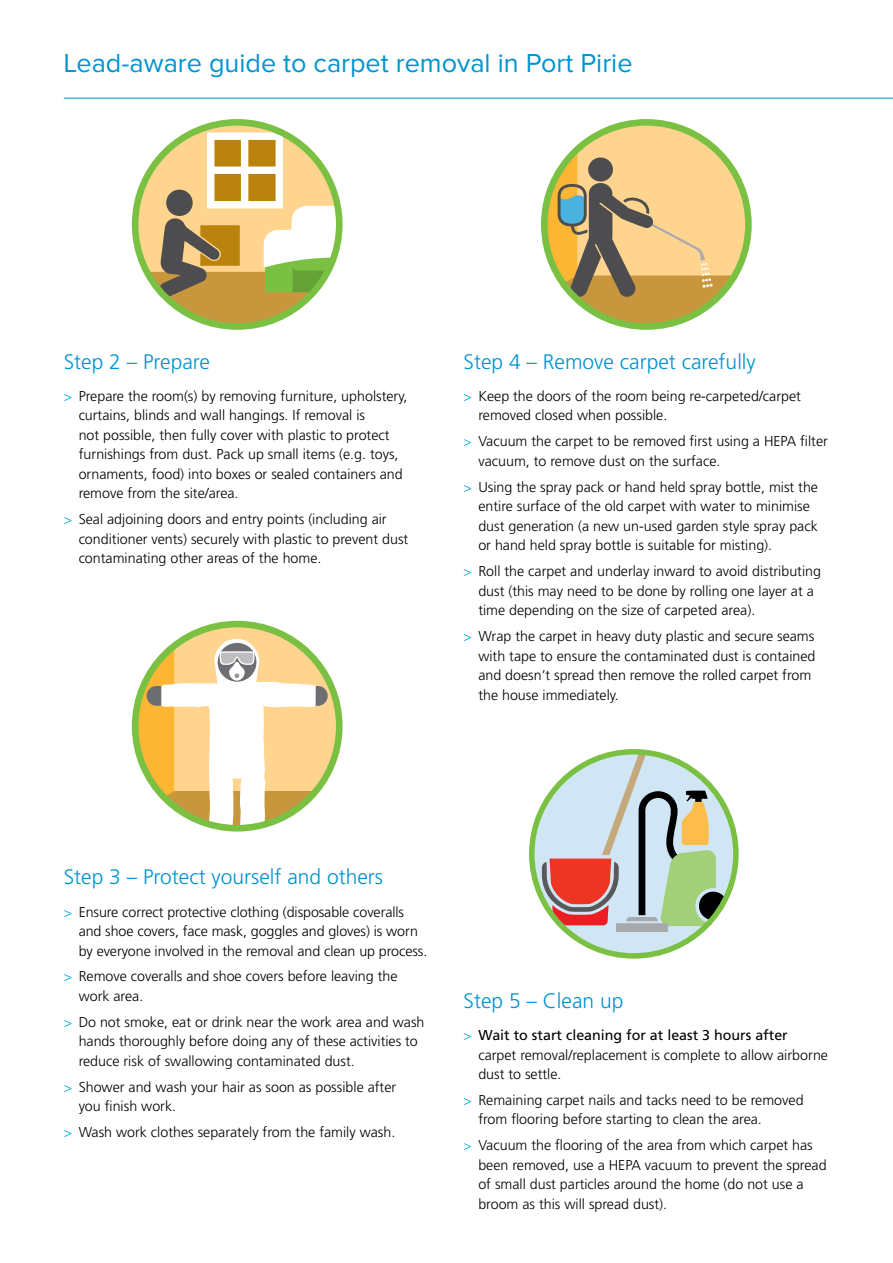
<style>
.page{position:relative;width:893px;height:1263px;background:#fff}
.page>*{position:absolute;margin:0;border:0;box-sizing:border-box;transform-origin:0 0}
.t1{font:27px "Proxima Nova";color:#0093d0}
.t2{font:300 21px "Frutiger";color:#0093d0}
.t3{font:300 14.25px/19.5px "Frutiger";color:#000}
.s1{font-size:13.5px;color:#03a9db}
.s2{font-weight:400}
</style>
<div class="page">
<hr style="left:64px;top:98px;width:829px;height:1px;background:#0093d0">
<svg style="left:135px;top:122px;width:204px;height:204px;background:#ebd183"></svg>
<div style="left:207px;top:133px;width:76px;height:75px;background:#ba830d;border:7px solid #fff"></div>
<div style="left:241px;top:136px;width:7px;height:68px;background:#fff"></div>
<div style="left:210px;top:167px;width:69px;height:7px;background:#fff"></div>
<svg style="left:147px;top:188px;width:193px;height:139px"></svg>
<div style="left:132px;top:119px;width:211px;height:211px;border:7px solid #7ac143;border-radius:50%"></div>
<svg style="left:135px;top:624px;width:204px;height:204px;background:#e7d080"></svg>
<div style="left:146px;top:686px;width:182px;height:20px;background:#6d6e71;border-radius:10px"></div>
<svg style="left:132px;top:639px;width:184px;height:191px"></svg>
<div style="left:132px;top:621px;width:211px;height:210px;border:7px solid #7ac143;border-radius:50%"></div>
<svg style="left:544px;top:122px;width:204px;height:204px;background:#e8d081"></svg>
<svg style="left:542px;top:148px;width:194px;height:179px;background:#d4ba7f"></svg>
<div style="left:541px;top:119px;width:211px;height:211px;border:7px solid #7ac143;border-radius:50%"></div>
<svg style="left:532px;top:752px;width:204px;height:204px;background:#c1dfd5"></svg>
<div style="left:616px;top:923px;width:52px;height:9px;background:#a7a9ac"></div>
<svg style="left:542px;top:752px;width:185px;height:174px;background:#c0bfb3"></svg>
<div style="left:529px;top:749px;width:210px;height:210px;border:5px solid #7ac143;border-radius:50%"></div>
<h1 class="t1" style="left:64px;top:48px;width:570px">Lead-aware guide to carpet removal in Port Pirie</h1>
<h2 class="t2" style="left:64px;top:350px;width:148px">Step 2 – Prepare</h2>
<p class="t3" style="left:79px;top:386px;width:330px;text-indent:-15px"><span class="s1">&gt;</span> Prepare the room(s) by removing furniture, upholstery, curtains, blinds and wall hangings. If removal is<br>not possible, then fully cover with plastic to protect furnishings from dust. Pack up small items (e.g. toys, ornaments, food) into boxes or sealed containers and remove from the site/area.</p>
<p class="t3" style="left:79px;top:510px;width:331px;text-indent:-15px"><span class="s1">&gt;</span> Seal adjoining doors and entry points (including air conditioner vents) securely with plastic to prevent dust contaminating other areas of the home.</p>
<h2 class="t2" style="left:463px;top:350px;width:294px">Step 4 – Remove carpet carefully</h2>
<p class="t3" style="left:478px;top:386px;width:324px;text-indent:-15px"><span class="s1">&gt;</span> Keep the doors of the room being re-carpeted/carpet removed closed when possible.</p>
<p class="t3" style="left:478px;top:432px;width:351px;text-indent:-15px"><span class="s1">&gt;</span> Vacuum the carpet to be removed first using a HEPA filter vacuum, to remove dust on the surface.</p>
<p class="t3" style="left:478px;top:477px;width:341px;text-indent:-15px"><span class="s1">&gt;</span> Using the spray pack or hand held spray bottle, mist the entire surface of the old carpet with water to minimise dust generation (a new un-used garden style spray pack or hand held spray bottle is suitable for misting).</p>
<p class="t3" style="left:478px;top:562px;width:344px;text-indent:-15px"><span class="s1">&gt;</span> Roll the carpet and underlay inward to avoid distributing dust (this may need to be done by rolling one layer at a time depending on the size of carpeted area).</p>
<p class="t3" style="left:478px;top:626px;width:339px;text-indent:-15px"><span class="s1">&gt;</span> Wrap the carpet in heavy duty plastic and secure seams with tape to ensure the contaminated dust is contained and doesn’t spread then remove the rolled carpet from the house immediately.</p>
<h2 class="t2" style="left:64px;top:865px;width:321px">Step 3 – Protect yourself and others</h2>
<p class="t3" style="left:79px;top:902px;width:350px;text-indent:-15px"><span class="s1">&gt;</span> Ensure correct protective clothing (disposable coveralls and shoe covers, face mask, goggles and gloves) is worn by everyone involved in the removal and clean up process.</p>
<p class="t3" style="left:79px;top:967px;width:320px;text-indent:-15px"><span class="s1">&gt;</span> Remove coveralls and shoe covers before leaving the work area.</p>
<p class="t3" style="left:79px;top:1012px;width:347px;text-indent:-15px"><span class="s1">&gt;</span> Do not smoke, eat or drink near the work area and wash hands thoroughly before doing any of these activities to reduce risk of swallowing contaminated dust.</p>
<p class="t3" style="left:79px;top:1077px;width:319px;text-indent:-15px"><span class="s1">&gt;</span> Shower and wash your hair as soon as possible after you finish work.</p>
<p class="t3" style="left:64px;top:1122px;width:333px"><span class="s1">&gt;</span> Wash work clothes separately from the family wash.</p>
<h2 class="t2" style="left:463px;top:988px;width:161px">Step 5 – Clean up</h2>
<p class="t3" style="left:478px;top:1025px;width:351px;text-indent:-15px"><span class="s1">&gt;</span> <span class="s2">Wait to start cleaning for at least 3 hours after </span>carpet removal/replacement is complete to allow airborne dust to settle.</p>
<p class="t3" style="left:478px;top:1090px;width:327px;text-indent:-15px"><span class="s1">&gt;</span> Remaining carpet nails and tacks need to be removed from flooring before starting to clean the area.</p>
<p class="t3" style="left:478px;top:1136px;width:350px;text-indent:-15px"><span class="s1">&gt;</span> Vacuum the flooring of the area from which carpet has been removed, use a HEPA vacuum to prevent the spread of small dust particles around the home (do not use a broom as this will spread dust).</p>
</div>
